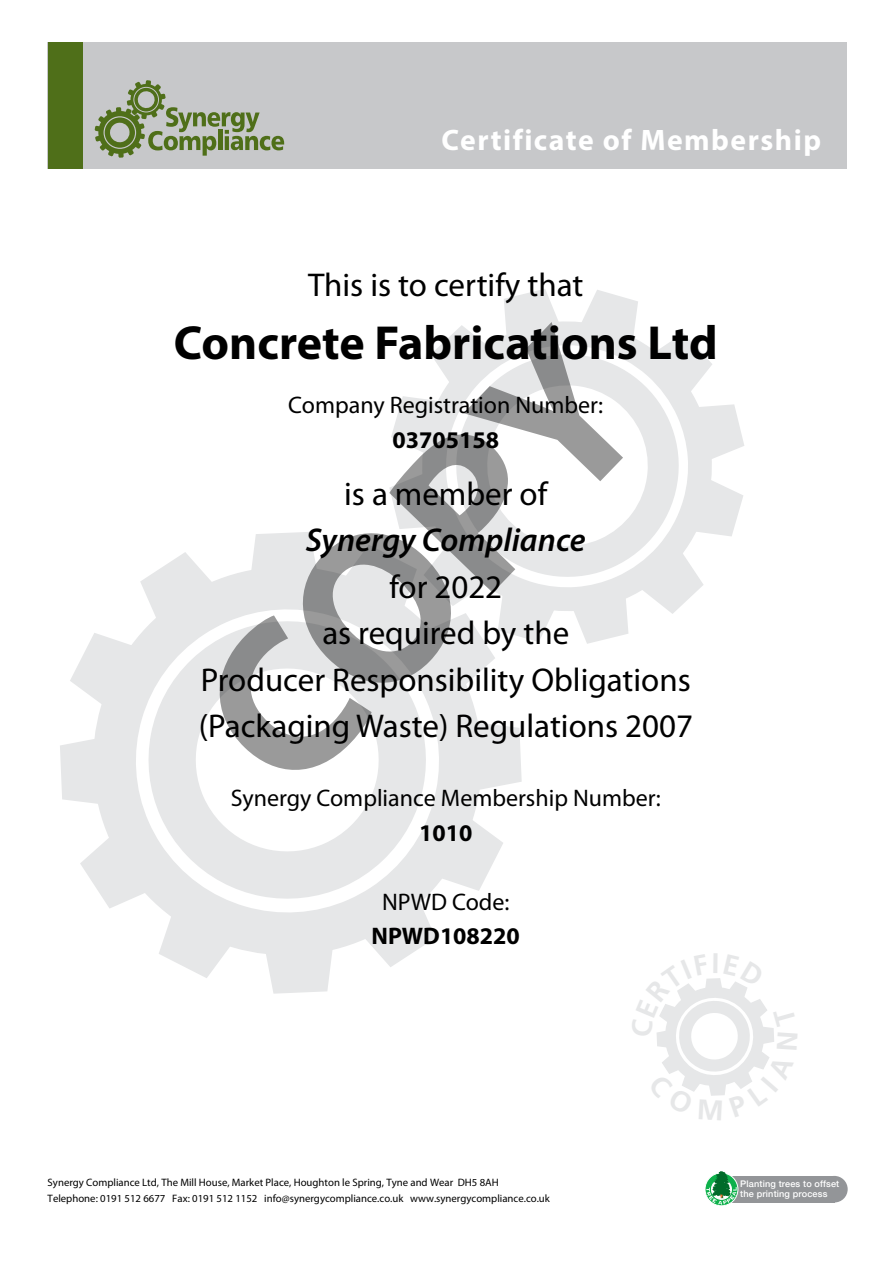
<style>
.page{position:relative;width:893px;height:1263px;background:#fff}
.page>*{position:absolute;margin:0;border:0;box-sizing:border-box;transform-origin:0 0}
.t1{font:700 216px "Myriad Pro";color:#000}
.t2{font:700 48px "Myriad Pro";color:#000}
.t3{font:33px/46.5px "Myriad Pro";color:#000;text-align:center}
.t4{font:italic 600 33px "Myriad Pro";color:#000}
.t5{font:700 29.7px "Myriad Pro";letter-spacing:.05em;color:#fff}
.t6{font:24px "Myriad Pro";color:#000}
.t7{font:700 24px "Myriad Pro";color:#000}
.t8{font:10.8px/16.4px "Myriad Pro";color:#000}
.t9{font:500 9.15px/9.8px "Helvetica Neue";letter-spacing:.015em;color:#fff}
</style>
<div class="page">
<svg style="left:422px;top:321px;width:290px;height:290px"></svg>
<svg style="left:687px;top:476px;width:56px;height:60px"></svg>
<svg style="left:578px;top:290px;width:60px;height:56px"></svg>
<svg style="left:637px;top:548px;width:67px;height:66px"></svg>
<svg style="left:391px;top:325px;width:106px;height:131px"></svg>
<svg style="left:570px;top:590px;width:58px;height:54px"></svg>
<svg style="left:504px;top:289px;width:58px;height:54px"></svg>
<svg style="left:389px;top:471px;width:54px;height:58px"></svg>
<svg style="left:647px;top:333px;width:97px;height:130px"></svg>
<svg style="left:95px;top:569px;width:384px;height:385px;fill:#e6e7e8"></svg>
<svg style="left:464px;top:721px;width:58px;height:71px;background:#e9eaea"></svg>
<svg style="left:60px;top:735px;width:57px;height:71px;background:#e8e9ea"></svg>
<svg style="left:263px;top:936px;width:71px;height:58px;background:#e9eaea"></svg>
<svg style="left:249px;top:532px;width:71px;height:57px;background:#e8e9ea"></svg>
<svg style="left:353px;top:810px;width:150px;height:157px"></svg>
<svg style="left:70px;top:552px;width:153px;height:162px"></svg>
<svg style="left:80px;top:826px;width:160px;height:152px"></svg>
<svg style="left:336px;top:540px;width:222px;height:155px"></svg>
<div style="left:821px;top:1176px;width:27px;height:26px;background:#939598;border-radius:50%"></div>
<div style="left:730px;top:1176px;width:104px;height:26px;background:#939598"></div>
<div style="left:705px;top:1173px;width:33px;height:33px;background:#f0faf4;border-radius:50%"></div>
<div style="left:705px;top:1172px;width:33px;height:34px;border:1px solid #fff;border-radius:50%"></div>
<svg style="left:706px;top:1171px;width:31px;height:33px"></svg>
<div style="left:48px;top:43px;width:799px;height:126px;background:#c7c8ca"></div>
<div style="left:48px;top:43px;width:35px;height:126px;background:#4f6f19"></div>
<svg style="left:95px;top:80px;width:189px;height:78px"></svg>
<svg style="left:656px;top:978px;width:118px;height:118px"></svg>
<h3 class="t5" style="left:442px;top:121px;width:381px">Certificate of Membership</h3>
<h3 class="t3" style="left:308px;top:263px;width:277px">This is to certify that</h3>
<h2 class="t2" style="left:174px;top:312px;width:545px">Concrete Fabrications Ltd</h2>
<h3 class="t6" style="left:288px;top:392px;width:316px">Company Registration Number:</h3>
<h3 class="t7" style="left:392px;top:424px;width:108px">03705158</h3>
<h3 class="t3" style="left:344px;top:471px;width:205px">is a member of</h3>
<h3 class="t4" style="left:306px;top:519px;width:281px">Synergy Compliance</h3>
<h3 class="t3" style="left:199px;top:564px;width:496px">for 2022<br>as required by the<br>Producer Responsibility Obligations (Packaging Waste) Regulations 2007</h3>
<h1 class="t1" style="left:137px;top:654px;width:530px;rotate:-46deg">COPY</h1>
<h3 class="t6" style="left:231px;top:785px;width:432px">Synergy Compliance Membership Number:</h3>
<h3 class="t7" style="left:419px;top:817px;width:55px">1010</h3>
<h3 class="t6" style="left:382px;top:889px;width:129px">NPWD Code:</h3>
<h3 class="t7" style="left:372px;top:920px;width:150px">NPWD108220</h3>
<p class="t8" style="left:48px;top:1174px;width:504px">Synergy Compliance Ltd, The Mill House, Market Place, Houghton le Spring, Tyne and Wear DH5 8AH<br>Telephone: 0191 512 6677 Fax: 0191 512 1152 info@synergycompliance.co.uk www.synergycompliance.co.uk</p>
<p class="t9" style="left:740px;top:1178px;width:100px">Planting trees to offset the printing process</p>
</div>
